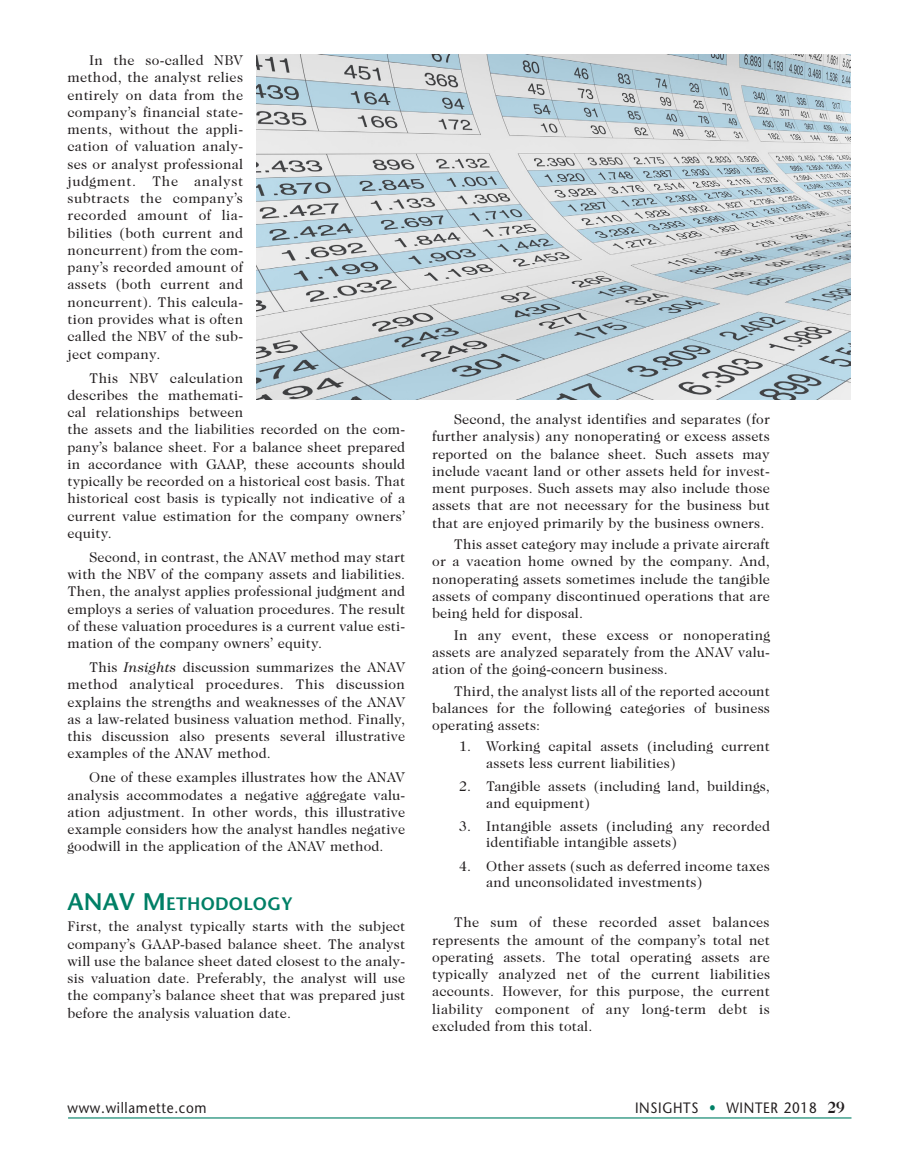
<style>
.page{position:relative;width:905px;height:1175px;background:#fff}
.page>*{position:absolute;margin:0;border:0;box-sizing:border-box;transform-origin:0 0}
.Sub_Heads_Stone{font:600 24px "Stone Sans";color:#008066}
.Sub_Heads_Stone-2{font:600 18px "Stone Sans";letter-spacing:.015em;color:#008066}
.t1{font:15px "Stone Sans";letter-spacing:.05em;color:#231f20;scale:.9 1}
.body{font:14.25px/17.2px "Caslon Two Twenty Four";letter-spacing:.01em;color:#231f20;text-align:justify}
.body_w_bullets{font:14.25px/16.5px "Caslon Two Twenty Four";letter-spacing:.01em;color:#231f20}
.body__Intro_Paragr{font:14.25px/17.2px "Caslon Two Twenty Four";letter-spacing:.01em;color:#231f20;text-align:justify}
.s1{font-style:italic}
.s2{font-size:24px}
.s3{color:#008066}
.s4{font-family:"Caslon Two Twenty Four";font-weight:700;font-size:16.5px}
</style>
<div class="page">
<hr style="left:68px;top:1117px;width:783px;height:1px;background:#008066">
<img style="left:256px;top:55px;width:594px;height:344px">
<p class="body" style="left:68px;top:52px;width:177px;text-indent:22px">In the so-called NBV method, the analyst relies entirely on data from the company’s financial state&shy;ments, without the appli&shy;cation of valuation analy&shy;ses or analyst professional judgment. The analyst subtracts the company’s recorded amount of lia&shy;bilities (both current and noncurrent) from the com&shy;pany’s recorded amount of assets (both current and noncurrent). This calcula&shy;tion provides what is often called the NBV of the sub&shy;ject company.</p>
<p class="body" style="left:68px;top:369px;width:339px;text-align:left;text-indent:22px">This NBV calculation<br>describes the mathemati-<br>cal relationships between<br>the assets and the liabilities recorded on the com&shy;pany’s balance sheet. For a balance sheet prepared in accordance with GAAP, these accounts should typically be recorded on a historical cost basis. That historical cost basis is typically not indicative of a current value estimation for the company owners’ equity.</p>
<p class="body" style="left:68px;top:548px;width:339px;text-indent:22px">Second, in contrast, the ANAV method may start with the NBV of the company assets and liabilities.<br>Then, the analyst applies professional judgment and employs a series of valuation procedures. The result of these valuation procedures is a current value esti&shy;mation of the company owners’ equity.</p>
<p class="body" style="left:68px;top:658px;width:339px;text-indent:22px">This <span class="s1">Insights</span> discussion summarizes the ANAV method analytical procedures. This discussion explains the strengths and weaknesses of the ANAV as a law-related business valuation method. Finally, this discussion also presents several illustrative examples of the ANAV method.</p>
<p class="body" style="left:68px;top:769px;width:339px;text-indent:22px">One of these examples illustrates how the ANAV analysis accommodates a negative aggregate valu&shy;ation adjustment. In other words, this illustrative example considers how the analyst handles negative goodwill in the application of the ANAV method.</p>
<p class="Sub_Heads_Stone" style="left:68px;top:886px;width:19px">ANA</p>
<p class="Sub_Heads_Stone-2" style="left:119px;top:892px;width:175px"><span class="s2">V M</span> ETHODOLOGY</p>
<p class="body__Intro_Paragr" style="left:68px;top:917px;width:339px">First, the analyst typically starts with the subject company’s GAAP-based balance sheet. The analyst will use the balance sheet dated closest to the analy&shy;sis valuation date. Preferably, the analyst will use the company’s balance sheet that was prepared just before the analysis valuation date.</p>
<p class="body" style="left:432px;top:410px;width:339px;text-indent:22px">Second, the analyst identifies and separates (for further analysis) any nonoperating or excess assets reported on the balance sheet. Such assets may include vacant land or other assets held for invest&shy;ment purposes. Such assets may also include those assets that are not necessary for the business but that are enjoyed primarily by the business owners.</p>
<p class="body" style="left:432px;top:535px;width:339px;text-indent:22px">This asset category may include a private aircraft or a vacation home owned by the company. And, nonoperating assets sometimes include the tangible assets of company discontinued operations that are being held for disposal.</p>
<p class="body" style="left:432px;top:626px;width:339px;text-indent:22px">In any event, these excess or nonoperating assets are analyzed separately from the ANAV valu&shy;ation of the going-concern business.</p>
<p class="body" style="left:432px;top:682px;width:339px;text-indent:22px">Third, the analyst lists all of the reported account balances for the following categories of business operating assets:</p>
<p class="body_w_bullets" style="left:486px;top:738px;width:285px;text-indent:-27px">1. Working capital assets (including current assets less current liabilities)</p>
<p class="body_w_bullets" style="left:486px;top:777px;width:285px;text-indent:-27px">2. Tangible assets (including land, buildings, and equipment)</p>
<p class="body_w_bullets" style="left:486px;top:817px;width:285px;text-indent:-27px">3. Intangible assets (including any recorded identifiable intangible assets)</p>
<p class="body_w_bullets" style="left:486px;top:857px;width:285px;text-indent:-27px">4. Other assets (such as deferred income taxes and unconsolidated investments)</p>
<p class="body" style="left:432px;top:913px;width:339px;text-indent:22px">The sum of these recorded asset balances represents the amount of the company’s total net operating assets. The total operating assets are typically analyzed net of the current liabilities accounts. However, for this purpose, the current liability component of any long-term debt is excluded from this total.</p>
<p class="t1" style="left:68px;top:1098px;width:156px">www.willamette. com</p>
<p class="t1" style="left:635px;top:1098px;width:235px">INSIGHTS <span class="s3">•</span> WINTER 2018 <span class="s4">29</span></p>
</div>
